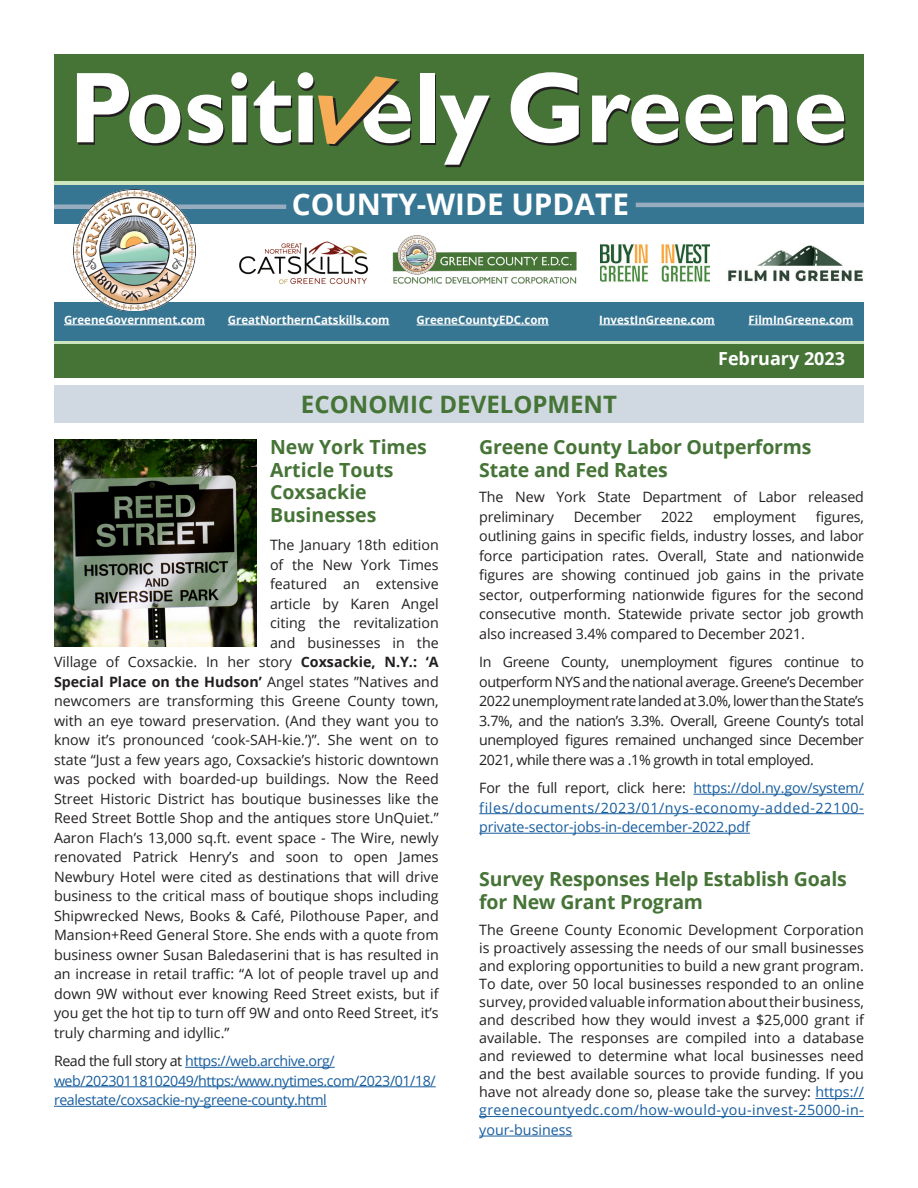
<style>
.page{position:relative;width:918px;height:1188px;background:#fff}
.page>*{position:absolute;margin:0;border:0;box-sizing:border-box;transform-origin:0 0}
.t1{font:700 29.7px "Open Sans";color:#fff}
.t2{font:700 24px "Open Sans";color:#457436}
.t3{font:700 19.5px/22.5px "Open Sans";letter-spacing:-.01em;color:#457436}
.t4{font:700 18px "Open Sans";color:#fff}
.t5{font:14.25px/19.5px "Open Sans";color:#231f20;text-align:justify}
.t6{font:14.25px/19.5px "Open Sans";letter-spacing:-.03em;color:#175d9e}
.t7{font:700 14.25px "Open Sans";color:#231f20}
.t8{font:14.25px "Open Sans";color:#175d9e}
.t9{font:700 11.55px "Open Sans";color:#fff}
.s1{font-weight:700}
.s2{font-weight:400}
.s3{color:#231f20}
.s4{color:#175d9e}
</style>
<div class="page">
<svg style="left:54px;top:340px;width:810px;height:4px;fill:#cde5bf"></svg>
<div style="left:54px;top:167px;width:810px;height:24px;background:#cde5bf"></div>
<div style="left:54px;top:185px;width:810px;height:38px;background:#377693"></div>
<div style="left:54px;top:302px;width:810px;height:38px;background:#377693"></div>
<div style="left:54px;top:54px;width:810px;height:127px;background:#457436"></div>
<img style="left:600px;top:244px;width:110px;height:38px">
<img style="left:239px;top:241px;width:130px;height:44px">
<svg style="left:421px;top:76px;width:15px;height:69px"></svg>
<svg style="left:77px;top:73px;width:105px;height:73px"></svg>
<svg style="left:188px;top:95px;width:37px;height:51px"></svg>
<svg style="left:231px;top:72px;width:17px;height:73px"></svg>
<svg style="left:254px;top:81px;width:38px;height:65px"></svg>
<div style="left:420px;top:73px;width:14px;height:69px;background:#fff"></div>
<svg style="left:440px;top:96px;width:51px;height:71px"></svg>
<svg style="left:511px;top:72px;width:69px;height:74px"></svg>
<svg style="left:592px;top:95px;width:88px;height:51px"></svg>
<svg style="left:686px;top:95px;width:48px;height:51px"></svg>
<svg style="left:742px;top:95px;width:47px;height:50px"></svg>
<svg style="left:797px;top:95px;width:49px;height:51px"></svg>
<svg style="left:298px;top:72px;width:114px;height:74px"></svg>
<div style="left:54px;top:344px;width:810px;height:33px;background:#457436"></div>
<img style="left:728px;top:245px;width:135px;height:37px">
<hr style="left:64px;top:325px;width:141px;height:1px;background:#fff">
<hr style="left:228px;top:325px;width:162px;height:1px;background:#fff">
<hr style="left:599px;top:325px;width:116px;height:1px;background:#fff">
<hr style="left:749px;top:325px;width:104px;height:1px;background:#fff">
<div style="left:54px;top:204px;width:232px;height:5px;background:#98acbf"></div>
<img style="left:74px;top:190px;width:121px;height:120px">
<hr style="left:636px;top:203px;width:228px;height:4px;background:#98acbf">
<div style="left:54px;top:386px;width:810px;height:37px;background:#d0d9e1"></div>
<img style="left:392px;top:235px;width:185px;height:49px">
<hr style="left:417px;top:325px;width:132px;height:1px;background:#fff">
<hr style="left:185px;top:1067px;width:150px;height:1px;background:#175d9e">
<hr style="left:54px;top:1086px;width:382px;height:1px;background:#175d9e">
<hr style="left:54px;top:1106px;width:273px;height:1px;background:#175d9e">
<hr style="left:693px;top:794px;width:171px;height:1px;background:#175d9e">
<hr style="left:479px;top:813px;width:385px;height:1px;background:#175d9e">
<hr style="left:479px;top:833px;width:271px;height:1px;background:#175d9e">
<hr style="left:815px;top:1098px;width:49px;height:1px;background:#175d9e">
<hr style="left:479px;top:1116px;width:385px;height:1px;background:#175d9e">
<hr style="left:479px;top:1136px;width:93px;height:1px;background:#175d9e">
<img style="left:54px;top:440px;width:202px;height:207px">
<h1 class="t1" style="left:292px;top:184px;width:339px">COUNTY-WIDE UPDATE</h1>
<p class="t9" style="left:64px;top:312px;width:142px">GreeneGovernment.com</p>
<p class="t9" style="left:228px;top:312px;width:163px">GreatNorthernCatskills.com</p>
<p class="t9" style="left:599px;top:312px;width:117px">InvestInGreene.com</p>
<p class="t9" style="left:749px;top:312px;width:106px">FilmInGreene.com</p>
<p class="t9" style="left:417px;top:312px;width:134px">GreeneCountyEDC.com</p>
<p class="t2" style="left:301px;top:387px;width:318px">ECONOMIC DEVELOPMENT</p>
<p class="t4" style="left:718px;top:346px;width:128px">February 2023</p>
<p class="t3" style="left:270px;top:436px;width:158px">New York Times<br>Article Touts<br>Coxsackie<br>Businesses</p>
<p class="t5" style="left:270px;top:535px;width:170px">The January 18th edition</p>
<p class="t5" style="left:270px;top:555px;width:170px">of the New York Times</p>
<p class="t5" style="left:270px;top:574px;width:170px">featured an extensive</p>
<p class="t5" style="left:270px;top:594px;width:170px">article by Karen Angel</p>
<p class="t5" style="left:270px;top:613px;width:170px">citing the revitalization</p>
<p class="t5" style="left:270px;top:633px;width:170px">and businesses in the</p>
<p class="t5" style="left:54px;top:652px;width:386px">Village of Coxsackie. In her story <span class="s1">Coxsackie, N.Y.: ‘A</span></p>
<p class="t7" style="left:54px;top:672px;width:386px">Special Place on the Hudson’ <span class="s2">Angel states ”Natives and</span></p>
<p class="t5" style="left:54px;top:691px;width:386px">newcomers are transforming this Greene County town,</p>
<p class="t5" style="left:54px;top:711px;width:386px">with an eye toward preservation. (And they want you to</p>
<p class="t5" style="left:54px;top:730px;width:386px">know it’s pronounced ‘cook-SAH-kie.’)”. She went on to</p>
<p class="t5" style="left:54px;top:750px;width:386px">state “Just a few years ago, Coxsackie’s historic downtown</p>
<p class="t5" style="left:54px;top:769px;width:386px">was pocked with boarded-up buildings. Now the Reed</p>
<p class="t5" style="left:54px;top:789px;width:386px">Street Historic District has boutique businesses like the</p>
<p class="t5" style="left:54px;top:808px;width:386px">Reed Street Bottle Shop and the antiques store UnQuiet.”</p>
<p class="t5" style="left:54px;top:828px;width:386px">Aaron Flach’s 13,000 sq.ft. event space - The Wire, newly</p>
<p class="t5" style="left:54px;top:847px;width:386px">renovated Patrick Henry’s and soon to open James</p>
<p class="t5" style="left:54px;top:867px;width:386px">Newbury Hotel were cited as destinations that will drive</p>
<p class="t5" style="left:54px;top:886px;width:386px">business to the critical mass of boutique shops including</p>
<p class="t5" style="left:54px;top:906px;width:386px">Shipwrecked News, Books &amp; Café, Pilothouse Paper, and</p>
<p class="t5" style="left:54px;top:925px;width:386px">Mansion+Reed General Store. She ends with a quote from</p>
<p class="t5" style="left:54px;top:945px;width:386px">business owner Susan Baledaserini that is has resulted in</p>
<p class="t5" style="left:54px;top:964px;width:386px">an increase in retail traffic: “A lot of people travel up and</p>
<p class="t5" style="left:54px;top:984px;width:386px">down 9W without ever knowing Reed Street exists, but if</p>
<p class="t5" style="left:54px;top:1003px;width:386px">you get the hot tip to turn off 9W and onto Reed Street, it’s</p>
<p class="t5" style="left:54px;top:1023px;width:177px">truly charming and idyllic.”</p>
<p class="t6" style="left:54px;top:1051px;width:383px"><span class="s3">Read the full story at</span> https://web.archive.org/ web/20230118102049/https:/www.nytimes.com/2023/01/18/ realestate/coxsackie-ny-greene-county.html</p>
<p class="t3" style="left:479px;top:436px;width:334px">Greene County Labor Outperforms<br>State and Fed Rates</p>
<p class="t5" style="left:479px;top:487px;width:386px">The New York State Department of Labor released preliminary</p>
<p class="t5" style="left:479px;top:507px;width:386px;text-indent:337px">figures, outlining gains in specific fields, industry losses, and labor force participation rates. Overall, State and nationwide figures are showing continued job gains in the private sector, outperforming nationwide figures for the second consecutive month. Statewide private sector job growth also increased 3.4% compared to December 2021.</p>
<p class="t5" style="left:479px;top:652px;width:386px">In Greene County, unemployment figures continue to outperform NYS and the national average. Greene’s December 2022 unemployment rate landed at 3.0%, lower than the State’s 3.7%, and the nation’s 3.3%. Overall, Greene County’s total unemployed figures remained unchanged since December 2021, while there was a .1% growth in total employed.</p>
<p class="t6" style="left:479px;top:778px;width:386px;text-align:justify"><span class="s3">For the full report, click here:</span> https://dol.ny.gov/system/ files/documents/2023/01/nys-economy-added-22100- private-sector-jobs-in-december-2022.pdf</p>
<p class="t3" style="left:479px;top:867px;width:369px">Survey Responses Help Establish Goals for New Grant Program</p>
<p class="t5" style="left:479px;top:921px;width:386px;line-height:18px">The Greene County Economic Development Corporation is proactively assessing the needs of our small businesses and exploring opportunities to build a new grant program.<br>To date, over 50 local businesses responded to an online survey, provided valuable information about their business, and described how they would invest a $25,000 grant if available. The responses are compiled into a database and reviewed to determine what local businesses need and the best available sources to provide funding. If you have not already done so, please take the survey: <span class="s4">https:// greenecountyedc.com/how-would-you-invest-25000-in-</span></p>
<p class="t8" style="left:479px;top:1120px;width:95px">your-business</p>
<p class="t5" style="left:574px;top:507px;width:69px">December</p>
<p class="t5" style="left:661px;top:507px;width:34px">2022</p>
<p class="t5" style="left:713px;top:507px;width:85px">employment</p>
</div>
